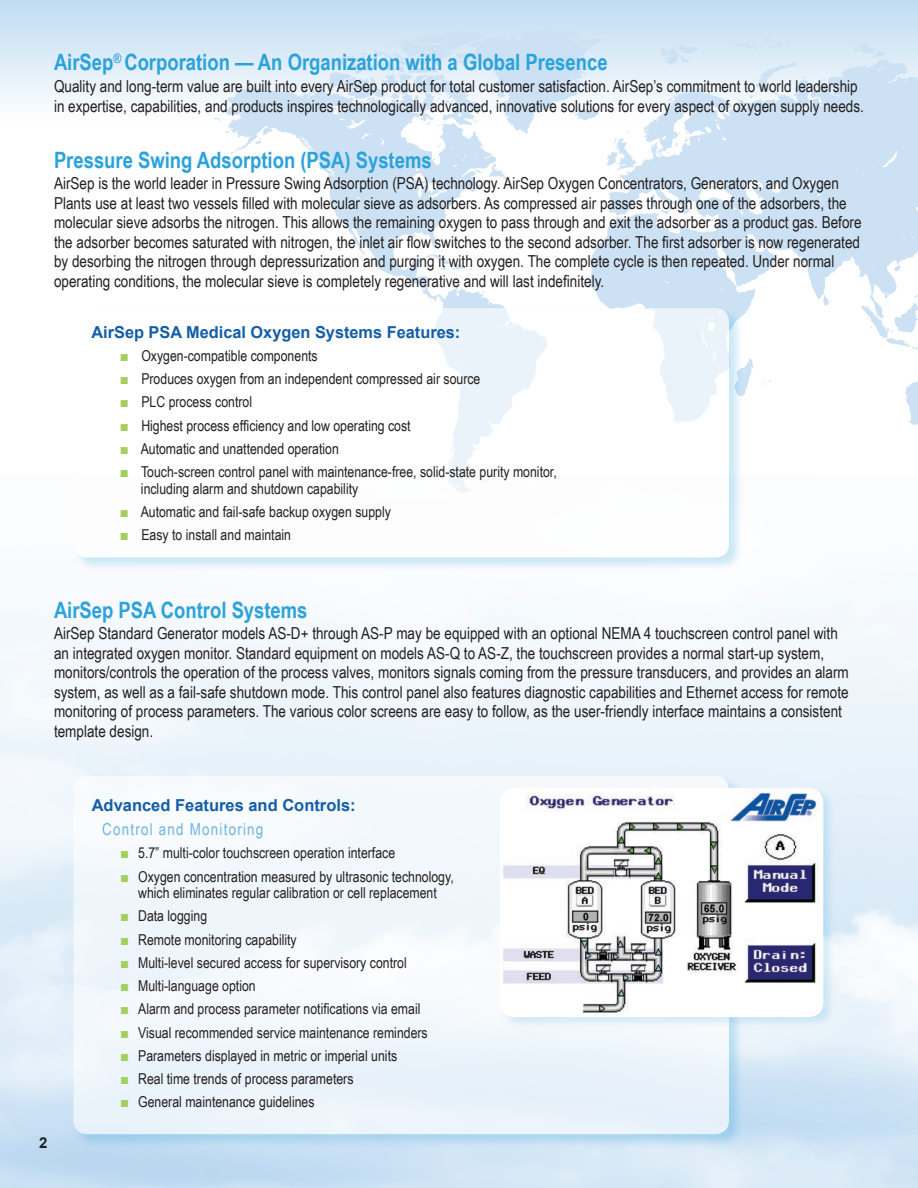
<style>
.page{position:relative;width:918px;height:1188px;background:#fff}
.page>*{position:absolute;margin:0;border:0;box-sizing:border-box;transform-origin:0 0}
.heading{font:700 22.5px "Arial Narrow";color:#2aa2db}
.Paragraph_Style_1{font:16.5px/19.5px "Arial Narrow";color:#231f20}
.t1{font:700 16.5px "Arial";color:#135ea7}
.t2{font:16.5px "Arial Narrow";letter-spacing:.075em;color:#6fb4e3}
.t3{font:15px/16.5px "Arial Narrow";color:#231f20}
.t4{font:700 15px "Arial";color:#231f20}
.s1{font-family:"Arial";font-weight:900;color:#a2cf5f}
</style>
<div class="page">
<div style="left:0;top:0;width:918px;height:125px;background:linear-gradient(to bottom,#c1dbf1,#fff)"></div>
<svg style="left:174px;top:28px;width:744px;height:467px"></svg>
<div style="left:72px;top:307px;width:672px;height:265px;background:#2aa2db;opacity:.4"></div>
<div style="left:73px;top:308px;width:656px;height:250px;background:#fff;border-radius:14px"></div>
<div style="left:72px;top:775px;width:672px;height:374px;background:#2aa2db;opacity:.4"></div>
<div style="left:73px;top:776px;width:656px;height:358px;background:#f0f7fb;border-radius:14px"></div>
<div style="left:499px;top:787px;width:336px;height:242px;background:#2aa2db;opacity:.16"></div>
<img style="left:503px;top:788px;width:317px;height:229px">
<p class="heading" style="left:54px;top:45px;width:555px">AirSep<sup>®</sup> Corporation — An Organization with a Global Presence</p>
<p class="Paragraph_Style_1" style="left:54px;top:76px;width:811px">Quality and long-term value are built into every AirSep product for total customer satisfaction. AirSep’s commitment to world leadership in expertise, capabilities, and products inspires technologically advanced, innovative solutions for every aspect of oxygen supply needs.</p>
<p class="heading" style="left:54px;top:143px;width:379px">Pressure Swing Adsorption (PSA) Systems</p>
<p class="Paragraph_Style_1" style="left:54px;top:173px;width:809px">AirSep is the world leader in Pressure Swing Adsorption (PSA) technology. AirSep Oxygen Concentrators, Generators, and Oxygen Plants use at least two vessels filled with molecular sieve as adsorbers. As compressed air passes through one of the adsorbers, the molecular sieve adsorbs the nitrogen. This allows the remaining oxygen to pass through and exit the adsorber as a product gas. Before the adsorber becomes saturated with nitrogen, the inlet air flow switches to the second adsorber. The first adsorber is now regenerated by desorbing the nitrogen through depressurization and purging it with oxygen. The complete cycle is then repeated. Under normal operating conditions, the molecular sieve is completely regenerative and will last indefinitely.</p>
<p class="t1" style="left:91px;top:321px;width:370px">AirSep PSA Medical Oxygen Systems Features:</p>
<p class="t3" style="left:120px;top:347px;width:199px"><span class="s1">■</span> Oxygen-compatible components</p>
<p class="t3" style="left:120px;top:370px;width:362px"><span class="s1">■</span> Produces oxygen from an independent compressed air source</p>
<p class="t3" style="left:120px;top:393px;width:134px"><span class="s1">■</span> PLC process control</p>
<p class="t3" style="left:120px;top:416px;width:292px"><span class="s1">■</span> Highest process efficiency and low operating cost</p>
<p class="t3" style="left:120px;top:440px;width:221px"><span class="s1">■</span> Automatic and unattended operation</p>
<p class="t3" style="left:141px;top:463px;width:417px;text-indent:-21px"><span class="s1">■</span> Touch-screen control panel with maintenance-free, solid-state purity monitor, including alarm and shutdown capability</p>
<p class="t3" style="left:120px;top:503px;width:272px"><span class="s1">■</span> Automatic and fail-safe backup oxygen supply</p>
<p class="t3" style="left:120px;top:526px;width:173px"><span class="s1">■</span> Easy to install and maintain</p>
<p class="heading" style="left:54px;top:593px;width:255px">AirSep PSA Control Systems</p>
<p class="Paragraph_Style_1" style="left:54px;top:623px;width:796px">AirSep Standard Generator models AS-D+ through AS-P may be equipped with an optional NEMA 4 touchscreen control panel with an integrated oxygen monitor. Standard equipment on models AS-Q to AS-Z, the touchscreen provides a normal start-up system, monitors/controls the operation of the process valves, monitors signals coming from the pressure transducers, and provides an alarm system, as well as a fail-safe shutdown mode. This control panel also features diagnostic capabilities and Ethernet access for remote monitoring of process parameters. The various color screens are easy to follow, as the user-friendly interface maintains a consistent template design.</p>
<p class="t4" style="left:39px;top:1133px;width:10px">2</p>
<p class="t1" style="left:92px;top:795px;width:266px">Advanced Features and Controls:</p>
<p class="t2" style="left:102px;top:817px;width:163px">Control and Monitoring</p>
<p class="t3" style="left:120px;top:844px;width:277px"><span class="s1">■</span> 5.7” multi-color touchscreen operation interface</p>
<p class="t3" style="left:120px;top:868px;width:335px;text-align:center"><span class="s1">■</span> Oxygen concentration measured by ultrasonic technology, which eliminates regular calibration or cell replacement</p>
<p class="t3" style="left:120px;top:907px;width:89px"><span class="s1">■</span> Data logging</p>
<p class="t3" style="left:120px;top:931px;width:178px"><span class="s1">■</span> Remote monitoring capability</p>
<p class="t3" style="left:120px;top:954px;width:288px"><span class="s1">■</span> Multi-level secured access for supervisory control</p>
<p class="t3" style="left:120px;top:977px;width:137px"><span class="s1">■</span> Multi-language option</p>
<p class="t3" style="left:120px;top:1000px;width:302px"><span class="s1">■</span> Alarm and process parameter notifications via email</p>
<p class="t3" style="left:120px;top:1024px;width:309px"><span class="s1">■</span> Visual recommended service maintenance reminders</p>
<p class="t3" style="left:120px;top:1047px;width:279px"><span class="s1">■</span> Parameters displayed in metric or imperial units</p>
<p class="t3" style="left:120px;top:1070px;width:235px"><span class="s1">■</span> Real time trends of process parameters</p>
<p class="t3" style="left:120px;top:1093px;width:196px"><span class="s1">■</span> General maintenance guidelines</p>
</div>
